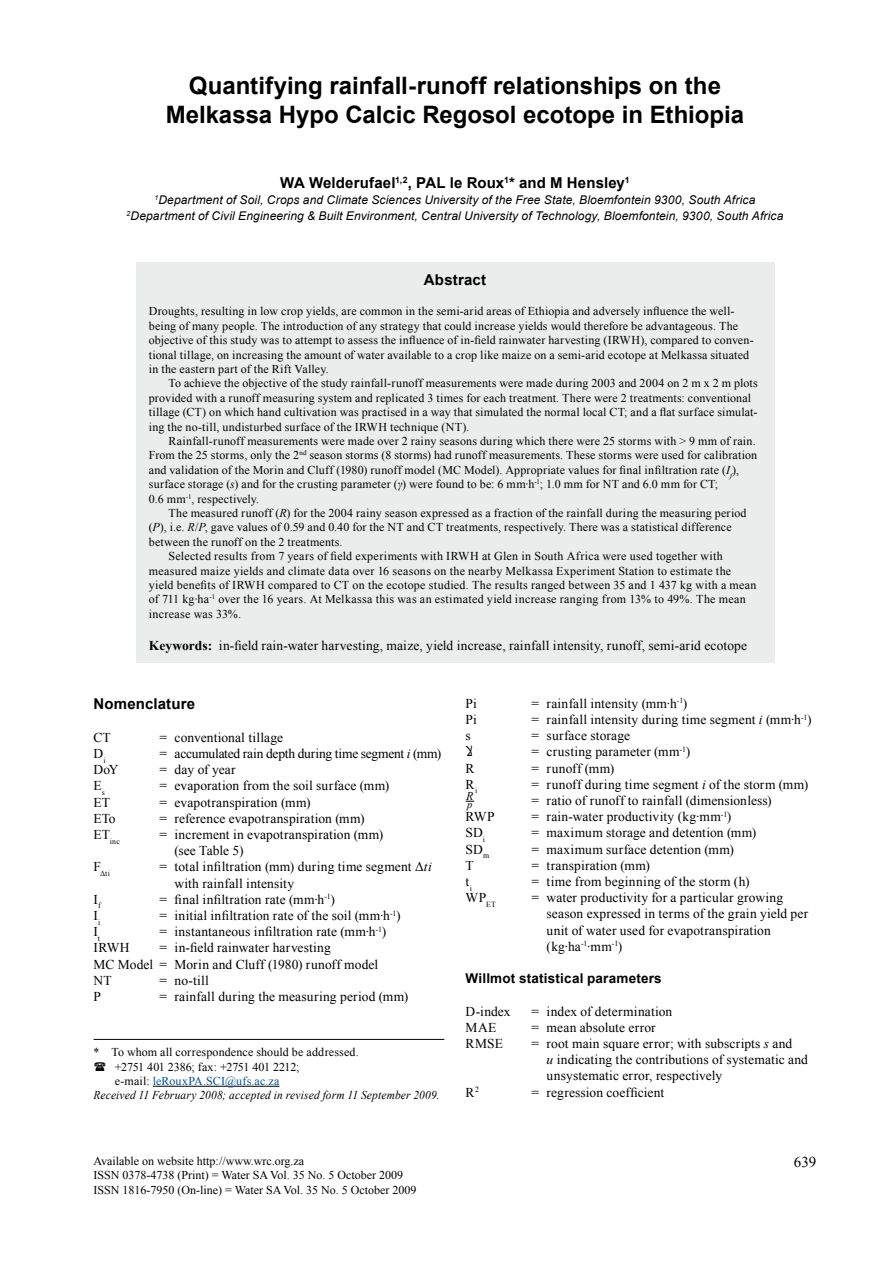
<style>
.page{position:relative;width:893px;height:1263px;background:#fff}
.page>*{position:absolute;margin:0;border:0;box-sizing:border-box;transform-origin:0 0}
.t1{font:700 24px/28.8px "Arial";color:#000;text-align:center}
.t2{font:700 15px "Arial";letter-spacing:.01em;color:#000}
.t3{font:15px "Times New Roman";color:#000}
.t4{font:13.5px/16.2px "Times New Roman";letter-spacing:.01em;color:#000}
.t5{font:13.5px "Times New Roman";letter-spacing:-.015em;color:#000}
.t6{font:700 13.5px "Arial";letter-spacing:.015em;color:#000}
.t7{font:13.5px "Microsoft Sans Serif";color:#000}
.t8{font:12px/14.4px "Times New Roman";letter-spacing:.015em;color:#000}
.t9{font:italic 12px/16.2px "Arial";letter-spacing:.01em;color:#000;text-align:center}
.t10{font:italic 12px "Times New Roman";letter-spacing:.015em;color:#000;scale:.95 1}
.t11{font:12px "Times New Roman";letter-spacing:-.01em;color:#000}
.t12{font:12px "Times New Roman";letter-spacing:.015em;color:#00509e}
.t13{font:italic 12px "Times New Roman";letter-spacing:.015em;color:#000}
.t14{font:italic 10.5px "Times New Roman";color:#000}
.t15{font:7.8px "Times New Roman";letter-spacing:.025em;color:#000}
.s1{font-style:italic}
.s2{font-weight:700}
.s3{color:#000}
</style>
<div class="page">
<div style="left:136px;top:262px;width:638px;height:401px;background:#ebeded"></div>
<hr style="left:153px;top:1086px;width:126px;height:1px;background:#000">
<hr style="left:94px;top:1039px;width:350px;height:1px;background:#000">
<h1 class="t1" style="left:166px;top:72px;width:580px">Quantifying rainfall-runoff relationships on the<br>Melkassa Hypo Calcic Regosol ecotope in Ethiopia</h1>
<p class="t2" style="left:280px;top:172px;width:351px">WA Welderufael<sup>1,2</sup>, PAL le Roux<sup>1</sup>* and M Hensley<sup>1</sup></p>
<p class="t9" style="left:126px;top:192px;width:658px"><sup>1</sup>Department of Soil, Crops and Climate Sciences University of the Free State, Bloemfontein 9300, South Africa<br><sup>2</sup>Department of Civil Engineering &amp; Built Environment, Central University of Technology, Bloemfontein, 9300, South Africa</p>
<p class="t2" style="left:424px;top:270px;width:64px">Abstract</p>
<p class="t8" style="left:149px;top:304px;width:606px">Droughts, resulting in low crop yields, are common in the semi-arid areas of Ethiopia and adversely influence the well&shy;being of many people. The introduction of any strategy that could increase yields would therefore be advantageous. The objective of this study was to attempt to assess the influence of in-field rainwater harvesting (IRWH), compared to conven&shy;tional tillage, on increasing the amount of water available to a crop like maize on a semi-arid ecotope at Melkassa situated in the eastern part of the Rift Valley.</p>
<p class="t8" style="left:149px;top:376px;width:610px;text-indent:20px">To achieve the objective of the study rainfall-runoff measurements were made during 2003 and 2004 on 2 m x 2 m plots provided with a runoff measuring system and replicated 3 times for each treatment. There were 2 treatments: conventional tillage (CT) on which hand cultivation was practised in a way that simulated the normal local CT; and a flat surface simulat&shy;ing the no-till, undisturbed surface of the IRWH technique (NT).</p>
<p class="t8" style="left:149px;top:434px;width:610px;text-indent:20px">Rainfall-runoff measurements were made over 2 rainy seasons during which there were 25 storms with &gt; 9 mm of rain.<br>From the 25 storms, only the 2<sup>nd</sup> season storms (8 storms) had runoff measurements. These storms were used for calibration and validation of the Morin and Cluff (1980) runoff model (MC Model). Appropriate values for final infiltration rate (<span class="s1">I</span><sub>f</sub>), surface storage (<span class="s1">s</span>) and for the crusting parameter (<span class="s1">γ</span>) were found to be: 6 mm∙h<sup>-1</sup>; 1.0 mm for NT and 6.0 mm for CT;<br>0.6 mm<sup>-1</sup>, respectively.</p>
<p class="t8" style="left:169px;top:506px;width:579px">The measured runoff (<span class="s1">R</span>) for the 2004 rainy season expressed as a fraction of the rainfall during the measuring period</p>
<p class="t8" style="left:149px;top:520px;width:584px">(<span class="s1">P</span>), i.e. <span class="s1">R</span>/<span class="s1">P</span>, gave values of 0.59 and 0.40 for the NT and CT treatments, respectively. There was a statistical difference</p>
<p class="t8" style="left:149px;top:534px;width:195px">between the runoff on the 2 treatments.</p>
<p class="t8" style="left:169px;top:549px;width:556px">Selected results from 7 years of field experiments with IRWH at Glen in South Africa were used together with</p>
<p class="t8" style="left:149px;top:563px;width:584px">measured maize yields and climate data over 16 seasons on the nearby Melkassa Experiment Station to estimate the</p>
<p class="t8" style="left:149px;top:578px;width:609px">yield benefits of IRWH compared to CT on the ecotope studied. The results ranged between 35 and 1 437 kg with a mean</p>
<p class="t8" style="left:149px;top:592px;width:598px">of 711 kg∙ha<sup>-1</sup> over the 16 years. At Melkassa this was an estimated yield increase ranging from 13% to 49%. The mean</p>
<p class="t8" style="left:149px;top:606px;width:94px">increase was 33%.</p>
<p class="t4" style="left:149px;top:637px;width:600px"><span class="s2">Keywords:</span> in-field rain-water harvesting, maize, yield increase, rainfall intensity, runoff, semi-arid ecotope</p>
<p class="t2" style="left:94px;top:694px;width:103px">Nomenclature</p>
<p class="t4" style="left:94px;top:729px;width:19px">CT</p>
<p class="t4" style="left:160px;top:729px;width:125px">= conventional tillage</p>
<p class="t4" style="left:94px;top:745px;width:14px">D<sub>i</sub></p>
<p class="t5" style="left:160px;top:744px;width:283px">= accumulated rain depth during time segment <span class="s1">i</span> (mm)</p>
<p class="t4" style="left:94px;top:761px;width:27px">DoY</p>
<p class="t4" style="left:160px;top:761px;width:78px">= day of year</p>
<p class="t4" style="left:94px;top:777px;width:13px">E<sub>s</sub></p>
<p class="t4" style="left:160px;top:777px;width:231px">= evaporation from the soil surface (mm)</p>
<p class="t4" style="left:94px;top:794px;width:18px">ET</p>
<p class="t4" style="left:160px;top:794px;width:152px">= evapotranspiration (mm)</p>
<p class="t4" style="left:94px;top:810px;width:24px">ETo</p>
<p class="t4" style="left:160px;top:810px;width:207px">= reference evapotranspiration (mm)</p>
<p class="t15" style="left:94px;top:836px;width:28px"><sup>ET</sup>inc</p>
<p class="t4" style="left:175px;top:826px;width:210px;text-indent:-15px">= increment in evapotranspiration (mm) (see Table 5)</p>
<p class="t15" style="left:94px;top:868px;width:18px"><sup>F</sup>Δti</p>
<p class="t4" style="left:175px;top:858px;width:259px;text-indent:-15px">= total infiltration (mm) during time segment Δ<span class="s1">ti </span>with rainfall intensity</p>
<p class="t4" style="left:94px;top:891px;width:9px">I<sub>f</sub></p>
<p class="t4" style="left:160px;top:891px;width:177px">= final infiltration rate (mm∙h<sup>-1</sup>)</p>
<p class="t4" style="left:94px;top:907px;width:8px">I<sub>i</sub></p>
<p class="t4" style="left:160px;top:907px;width:242px">= initial infiltration rate of the soil (mm∙h<sup>-1</sup>)</p>
<p class="t4" style="left:94px;top:923px;width:8px">I<sub>t</sub></p>
<p class="t4" style="left:160px;top:923px;width:228px">= instantaneous infiltration rate (mm∙h<sup>-1</sup>)</p>
<p class="t4" style="left:94px;top:939px;width:38px">IRWH</p>
<p class="t4" style="left:94px;top:939px;width:286px;text-indent:66px">= in-field rainwater harvesting<br>MC Model = Morin and Cluff (1980) runoff model<br>NT</p>
<p class="t4" style="left:160px;top:972px;width:51px">= no-till</p>
<p class="t4" style="left:94px;top:988px;width:9px">P</p>
<p class="t4" style="left:160px;top:988px;width:250px">= rainfall during the measuring period (mm)</p>
<p class="t8" style="left:94px;top:1045px;width:267px">* To whom all correspondence should be addressed.</p>
<p class="t11" style="left:115px;top:1058px;width:186px">+2751 401 2386; fax: +2751 401 2212;</p>
<p class="t12" style="left:115px;top:1073px;width:166px"><span class="s3">e-mail:</span> leRouxPA.SCI@ufs.ac.za</p>
<p class="t10" style="left:94px;top:1087px;width:366px">Received 11 February 2008; accepted in revised form 11 September 2009.</p>
<p class="t4" style="left:466px;top:695px;width:13px">Pi</p>
<p class="t4" style="left:532px;top:695px;width:157px">= rainfall intensity (mm∙h<sup>-1</sup>)</p>
<p class="t4" style="left:466px;top:711px;width:13px">Pi</p>
<p class="t4" style="left:532px;top:711px;width:282px">= rainfall intensity during time segment <span class="s1">i</span> (mm∙h<sup>-1</sup>)</p>
<p class="t4" style="left:466px;top:727px;width:7px">s</p>
<p class="t4" style="left:532px;top:727px;width:100px">= surface storage</p>
<p class="t7" style="left:466px;top:744px;width:9px">لا</p>
<p class="t4" style="left:532px;top:744px;width:160px">= crusting parameter (mm<sup>-1</sup>)</p>
<p class="t4" style="left:466px;top:760px;width:11px">R</p>
<p class="t4" style="left:532px;top:760px;width:84px">= runoff (mm)</p>
<p class="t4" style="left:466px;top:776px;width:13px">R<sub>i</sub></p>
<p class="t4" style="left:532px;top:776px;width:278px">= runoff during time segment <span class="s1">i</span> of the storm (mm) = ratio of runoff to rainfall (dimensionless)</p>
<p class="t4" style="left:466px;top:808px;width:30px">RWP</p>
<p class="t4" style="left:532px;top:808px;width:201px">= rain-water productivity (kg∙mm<sup>-1</sup>)</p>
<p class="t4" style="left:466px;top:825px;width:21px">SD<sub>i</sub></p>
<p class="t4" style="left:532px;top:825px;width:226px">= maximum storage and detention (mm)</p>
<p class="t4" style="left:466px;top:841px;width:25px">SD<sub>m</sub></p>
<p class="t4" style="left:532px;top:841px;width:204px">= maximum surface detention (mm)</p>
<p class="t4" style="left:466px;top:857px;width:10px">T</p>
<p class="t4" style="left:532px;top:857px;width:120px">= transpiration (mm)</p>
<p class="t4" style="left:466px;top:873px;width:8px">t<sub>i</sub></p>
<p class="t4" style="left:532px;top:873px;width:219px">= time from beginning of the storm (h)</p>
<p class="t4" style="left:466px;top:889px;width:32px">WP<sub>ET</sub></p>
<p class="t4" style="left:547px;top:889px;width:263px;text-indent:-15px">= water productivity for a particular growing season expressed in terms of the grain yield per unit of water used for evapotranspiration (kg∙ha<sup>-1</sup>∙mm<sup>-1</sup>)</p>
<p class="t6" style="left:466px;top:970px;width:198px">Willmot statistical parameters</p>
<p class="t4" style="left:466px;top:1003px;width:47px">D-index</p>
<p class="t4" style="left:532px;top:1003px;width:142px">= index of determination</p>
<p class="t4" style="left:466px;top:1019px;width:32px">MAE</p>
<p class="t4" style="left:532px;top:1019px;width:126px">= mean absolute error</p>
<p class="t4" style="left:466px;top:1035px;width:39px">RMSE</p>
<p class="t4" style="left:547px;top:1035px;width:263px;text-indent:-15px">= root main square error; with subscripts <span class="s1">s</span> and<br><span class="s1">u</span> indicating the contributions of systematic and unsystematic error, respectively</p>
<p class="t4" style="left:466px;top:1084px;width:15px">R<sup>2</sup></p>
<p class="t4" style="left:532px;top:1084px;width:134px">= regression coefficient</p>
<p class="t13" style="left:466px;top:787px;width:9px">R</p>
<p class="t14" style="left:467px;top:797px;width:7px">p</p>
<p class="t8" style="left:94px;top:1153px;width:324px">Available on website http://www.wrc.org.za<br>ISSN 0378-4738 (Print) = Water SA Vol. 35 No. 5 October 2009<br>ISSN 1816-7950 (On-line) = Water SA Vol. 35 No. 5 October 2009</p>
<p class="t3" style="left:794px;top:1152px;width:24px">639</p>
</div>
